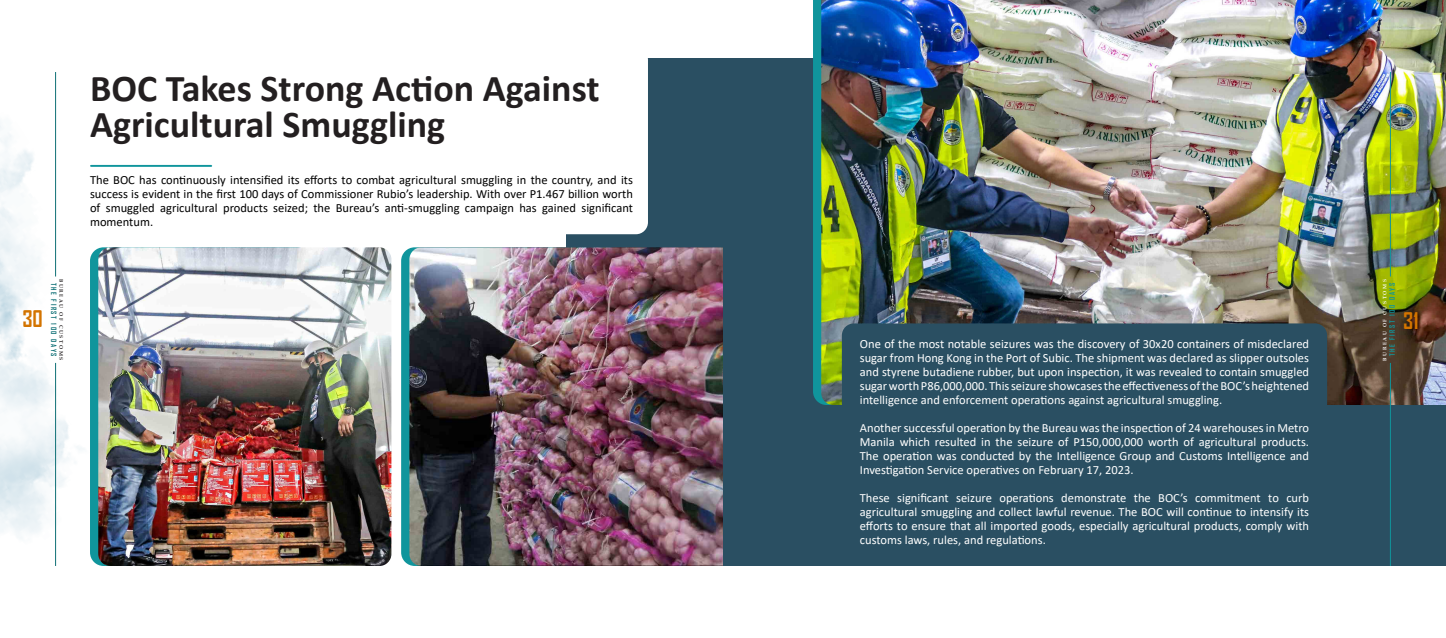
<style>
.page{position:relative;width:1446px;height:638px;background:#fff}
.page>*{position:absolute;margin:0;border:0;box-sizing:border-box;transform-origin:0 0}
.t1{font:700 38px/36px "Calibri";color:#231f20}
.t2{font:700 22px "Agency FB";color:#d37400}
.t3{font:12.5px/14px "Calibri";color:#fff;text-align:justify}
.t4{font:12.5px/14px "Calibri";color:#000;text-align:justify}
.t5{font:700 7px "Agency FB";letter-spacing:.22em;color:#10959c}
.t6{font:700 7px "Agency FB";letter-spacing:.22em;color:#0e6f75}
.t7{font:700 5px "Palatino Linotype";letter-spacing:.32em;color:#fff}
.t8{font:700 5px "Palatino Linotype";letter-spacing:.32em;color:#231f20}
</style>
<div class="page">
<img style="left:0;top:72px;width:96px;height:424px">
<div style="left:567px;top:59px;width:879px;height:507px;background:#2a4f62"></div>
<div style="left:77px;top:48px;width:571px;height:186px;background:#fff;border-radius:12px"></div>
<div style="left:813px;top:0;width:8px;height:404px;background:#10959c"></div>
<img style="left:821px;top:0;width:625px;height:405px">
<hr style="left:91px;top:165px;width:120px;height:2px;background:#10959c">
<div style="left:842px;top:323px;width:485px;height:222px;background:#2a4f62;border-radius:12px"></div>
<div style="left:401px;top:247px;width:220px;height:319px;background:#10959c;border-radius:14px"></div>
<img style="left:409px;top:247px;width:314px;height:319px">
<div style="left:90px;top:247px;width:220px;height:319px;background:#10959c;border-radius:14px"></div>
<img style="left:98px;top:247px;width:293px;height:319px">
<hr style="left:1390px;top:363px;width:1px;height:203px;background:#10959c">
<hr style="left:1390px;top:72px;width:1px;height:204px;background:#10959c">
<hr style="left:55px;top:72px;width:1px;height:204px;background:#0e6f75">
<hr style="left:55px;top:363px;width:1px;height:203px;background:#0e6f75">
<h2 class="t2" style="left:22px;top:305px;width:22px">30</h2>
<p class="t8" style="left:65px;top:279px;width:83px;rotate:90deg">BUREAU OF CUSTOMS</p>
<p class="t6" style="left:58px;top:283px;width:75px;rotate:90deg">THE FIRST 100 DAYS</p>
<p class="t1" style="left:90px;top:69px;width:511px">BOC Takes Strong Action Against<br>Agricultural Smuggling</p>
<p class="t4" style="left:90px;top:172px;width:544px">The BOC has continuously intensified its efforts to combat agricultural smuggling in the country, and its success is evident in the first 100 days of Commissioner Rubio’s leadership. With over P1.467 billion worth of smuggled agricultural products seized; the Bureau’s anti-smuggling campaign has gained significant momentum.</p>
<p class="t3" style="left:860px;top:336px;width:451px">One of the most notable seizures was the discovery of 30x20 containers of misdeclared sugar from Hong Kong in the Port of Subic. The shipment was declared as slipper outsoles and styrene butadiene rubber, but upon inspection, it was revealed to contain smuggled sugar worth P86,000,000. This seizure showcases the effectiveness of the BOC’s heightened intelligence and enforcement operations against agricultural smuggling.</p>
<p class="t3" style="left:860px;top:420px;width:451px">Another successful operation by the Bureau was the inspection of 24 warehouses in Metro Manila which resulted in the seizure of P150,000,000 worth of agricultural products.<br>The operation was conducted by the Intelligence Group and Customs Intelligence and Investigation Service operatives on February 17, 2023.</p>
<p class="t3" style="left:860px;top:490px;width:451px">These significant seizure operations demonstrate the BOC’s commitment to curb agricultural smuggling and collect lawful revenue. The BOC will continue to intensify its efforts to ensure that all imported goods, especially agricultural products, comply with customs laws, rules, and regulations.</p>
<p class="t7" style="left:1381px;top:361px;width:83px;rotate:-90deg">BUREAU OF CUSTOMS</p>
<p class="t5" style="left:1388px;top:356px;width:75px;rotate:-90deg">THE FIRST 100 DAYS</p>
<h2 class="t2" style="left:1403px;top:307px;width:17px">31</h2>
</div>
